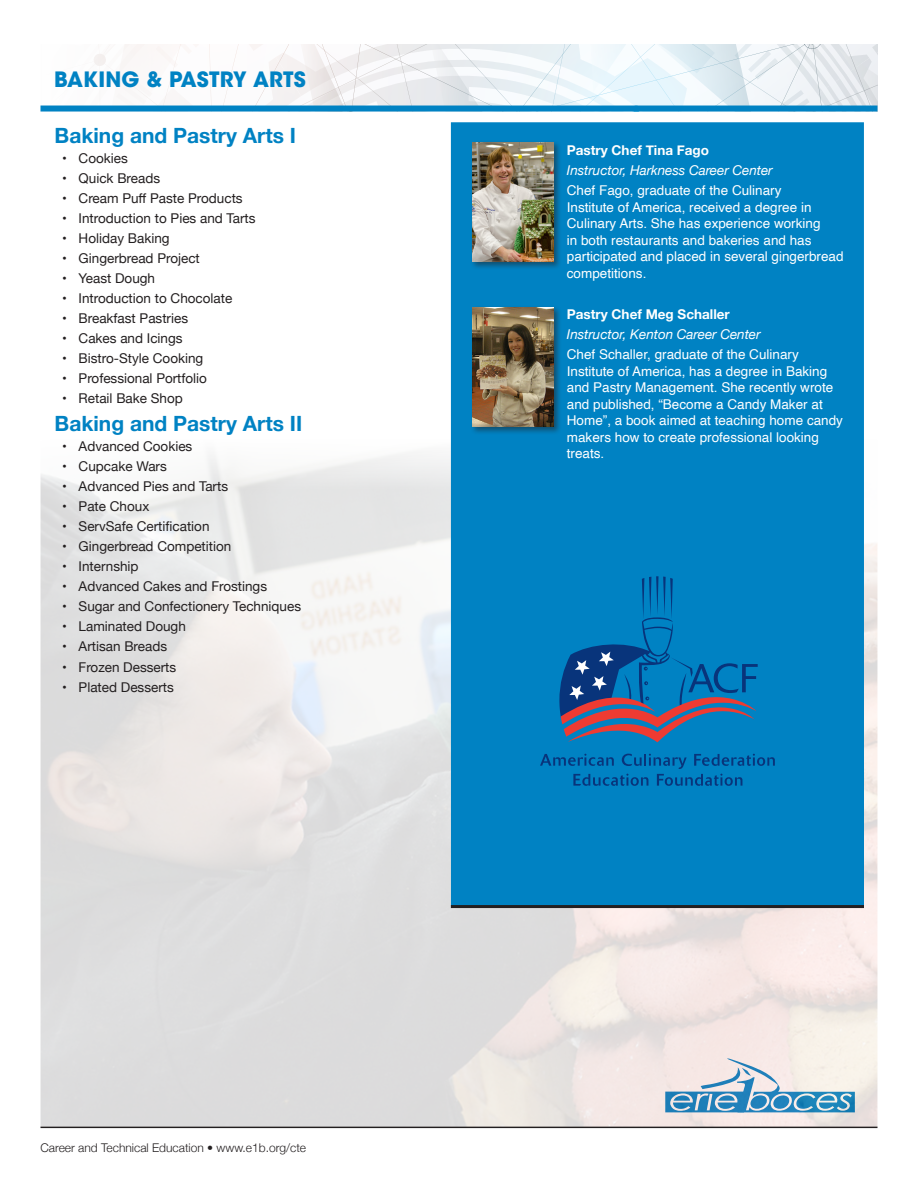
<style>
.page{position:relative;width:918px;height:1188px;background:#fff}
.page>*{position:absolute;margin:0;border:0;box-sizing:border-box;transform-origin:0 0}
.Summary_and_Credits{font:700 21px "Helvetica Neue";color:#0082c3}
.Page_Header_5-25{font:700 21px "ITC Avant Garde Std";letter-spacing:.01em;color:#0082c3}
.t1{font:13.5px "Helvetica Neue";color:#231f20}
.Text_NO_Bullets{font:13.5px/16.5px "Helvetica";color:#fff}
.Text_NO_Bullets-2{font:italic 13.5px "Helvetica Neue";letter-spacing:-.005em;color:#fff}
.Text_NO_Bullets-3{font:700 13.5px "Helvetica Neue";color:#fff}
.t2{font:300 12px "Helvetica Neue";color:#231f20}
</style>
<div class="page">
<hr style="left:40px;top:1127px;width:838px;height:1px;background:#231f20">
<svg style="left:43px;top:44px;width:835px;height:62px"></svg>
<div style="left:40px;top:106px;width:838px;height:6px;background:#0082c3"></div>
<img style="left:40px;top:437px;width:838px;height:690px">
<div style="left:451px;top:122px;width:413px;height:785px;background:#0082c3"></div>
<div style="left:470px;top:140px;width:92px;height:130px;background:#231f20;opacity:.5"></div>
<img style="left:472px;top:142px;width:81px;height:120px">
<div style="left:470px;top:305px;width:92px;height:130px;background:#231f20;opacity:.5"></div>
<img style="left:472px;top:307px;width:81px;height:120px">
<hr style="left:451px;top:905px;width:413px;height:3px;background:#231f20">
<svg style="left:559px;top:576px;width:199px;height:166px"></svg>
<svg style="left:540px;top:754px;width:235px;height:32px"></svg>
<h1 class="Page_Header_5-25" style="left:54px;top:66px;width:253px">BAKING &amp; PASTRY ARTS</h1>
<p class="Summary_and_Credits" style="left:55px;top:119px;width:243px">Baking and Pastry Arts I</p>
<p class="t1" style="left:62px;top:148px;width:67px">• Cookies</p>
<p class="t1" style="left:62px;top:168px;width:100px">• Quick Breads</p>
<p class="t1" style="left:62px;top:188px;width:182px">• Cream Puff Paste Products</p>
<p class="t1" style="left:62px;top:208px;width:195px">• Introduction to Pies and Tarts</p>
<p class="t1" style="left:62px;top:228px;width:109px">• Holiday Baking</p>
<p class="t1" style="left:62px;top:248px;width:139px">• Gingerbread Project</p>
<p class="t1" style="left:62px;top:268px;width:95px">• Yeast Dough</p>
<p class="t1" style="left:62px;top:288px;width:172px">• Introduction to Chocolate</p>
<p class="t1" style="left:62px;top:308px;width:127px">• Breakfast Pastries</p>
<p class="t1" style="left:62px;top:328px;width:122px">• Cakes and Icings</p>
<p class="t1" style="left:62px;top:348px;width:143px">• Bistro-Style Cooking</p>
<p class="t1" style="left:62px;top:368px;width:146px">• Professional Portfolio</p>
<p class="t1" style="left:62px;top:388px;width:122px">• Retail Bake Shop</p>
<p class="Summary_and_Credits" style="left:55px;top:407px;width:249px">Baking and Pastry Arts II</p>
<p class="t1" style="left:62px;top:437px;width:132px">• Advanced Cookies</p>
<p class="t1" style="left:62px;top:457px;width:106px">• Cupcake Wars</p>
<p class="t1" style="left:62px;top:477px;width:168px">• Advanced Pies and Tarts</p>
<p class="t1" style="left:62px;top:497px;width:89px">• Pate Choux</p>
<p class="t1" style="left:62px;top:517px;width:149px">• ServSafe Certification</p>
<p class="t1" style="left:62px;top:537px;width:171px">• Gingerbread Competition</p>
<p class="t1" style="left:62px;top:557px;width:78px">• Internship</p>
<p class="t1" style="left:62px;top:577px;width:207px">• Advanced Cakes and Frostings</p>
<p class="t1" style="left:62px;top:597px;width:241px">• Sugar and Confectionery Techniques</p>
<p class="t1" style="left:62px;top:617px;width:125px">• Laminated Dough</p>
<p class="t1" style="left:62px;top:637px;width:107px">• Artisan Breads</p>
<p class="t1" style="left:62px;top:657px;width:116px">• Frozen Desserts</p>
<p class="t1" style="left:62px;top:677px;width:113px">• Plated Desserts</p>
<p class="t2" style="left:40px;top:1138px;width:267px">Career and Technical Education • www.e1b.org/cte</p>
<p class="Text_NO_Bullets-3" style="left:567px;top:140px;width:144px">Pastry Chef Tina Fago</p>
<p class="Text_NO_Bullets-2" style="left:567px;top:161px;width:207px">Instructor, Harkness Career Center</p>
<p class="Text_NO_Bullets" style="left:567px;top:183px;width:278px">Chef Fago, graduate of the Culinary<br>Institute of America, received a degree in Culinary Arts. She has experience working<br>in both restaurants and bakeries and has participated and placed in several gingerbread competitions.</p>
<p class="Text_NO_Bullets-3" style="left:567px;top:304px;width:164px">Pastry Chef Meg Schaller</p>
<p class="Text_NO_Bullets-2" style="left:567px;top:325px;width:195px">Instructor, Kenton Career Center</p>
<p class="Text_NO_Bullets" style="left:567px;top:347px;width:278px">Chef Schaller, graduate of the Culinary Institute of America, has a degree in Baking and Pastry Management. She recently wrote and published, “Become a Candy Maker at Home”, a book aimed at teaching home candy makers how to create professional looking treats.</p>
</div>
